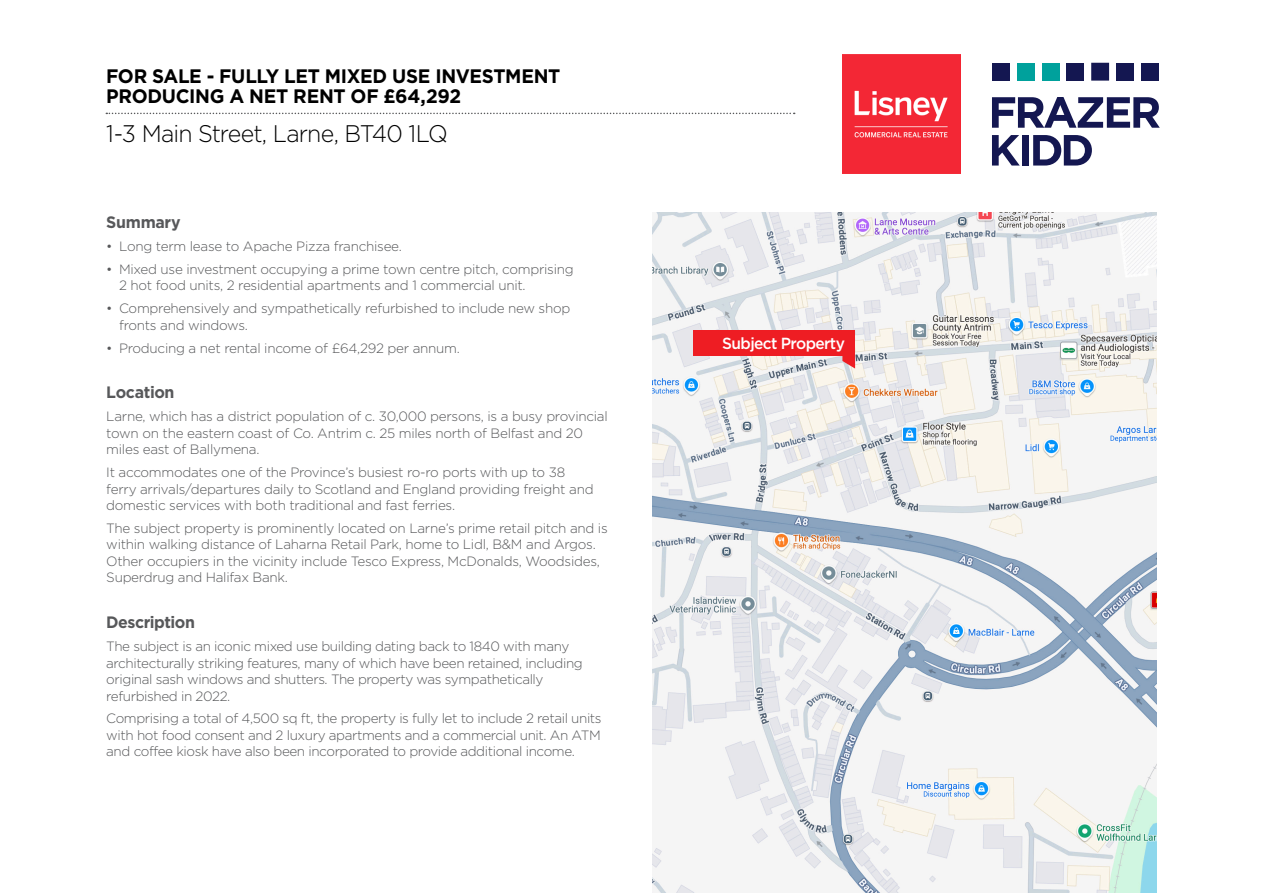
<style>
.page{position:relative;width:1263px;height:893px;background:#fff}
.page>*{position:absolute;margin:0;border:0;box-sizing:border-box;transform-origin:0 0}
.t1{font:300 24px "Gotham";letter-spacing:-.035em;color:#000;scale:.96 1}
.t2{font:700 19.5px/19.5px "Gotham";letter-spacing:-.015em;color:#000}
.t3{font:700 16.5px "Gotham";letter-spacing:-.025em;color:#57585a;scale:.96 1}
.t4{font:500 16.05px "Gotham HTF";letter-spacing:-.04em;color:#fff;scale:.96 1}
.t5{font:300 13.5px/16.5px "Gotham";letter-spacing:-.02em;color:#57585a}
</style>
<div class="page">
<img style="left:653px;top:213px;width:504px;height:680px">
<div style="left:693px;top:331px;width:162px;height:25px;background:#ee1d23"></div>
<svg style="left:842px;top:356px;width:13px;height:13px"></svg>
<svg style="left:106px;top:113px;width:689px;height:1px"></svg>
<img style="left:842px;top:55px;width:119px;height:119px">
<div style="left:992px;top:63px;width:18px;height:18px;background:#141751"></div>
<div style="left:1017px;top:63px;width:18px;height:18px;background:#00a19c"></div>
<div style="left:1041px;top:63px;width:18px;height:18px;background:#00a19c"></div>
<div style="left:1066px;top:63px;width:18px;height:18px;background:#141751"></div>
<div style="left:1091px;top:63px;width:18px;height:18px;background:#141751"></div>
<div style="left:1116px;top:63px;width:18px;height:18px;background:#141751"></div>
<div style="left:1141px;top:63px;width:18px;height:18px;background:#141751"></div>
<svg style="left:992px;top:97px;width:168px;height:31px"></svg>
<svg style="left:992px;top:135px;width:28px;height:31px"></svg>
<div style="left:1022px;top:135px;width:7px;height:31px;background:#141751"></div>
<svg style="left:1033px;top:135px;width:59px;height:31px"></svg>
<p class="t2" style="left:106px;top:66px;width:456px">FOR SALE - FULLY LET MIXED USE INVESTMENT<br>PRODUCING A NET RENT OF £64,292</p>
<p class="t1" style="left:106px;top:120px;width:357px">1-3 Main Street, Larne, BT40 1LQ</p>
<p class="t3" style="left:106px;top:213px;width:79px">Summary</p>
<p class="t5" style="left:106px;top:238px;width:297px">• Long term lease to Apache Pizza franchisee.</p>
<p class="t5" style="left:119px;top:261px;width:456px;text-indent:-13px">• Mixed use investment occupying a prime town centre pitch, comprising<br>2 hot food units, 2 residential apartments and 1 commercial unit.</p>
<p class="t5" style="left:119px;top:300px;width:453px;text-indent:-13px">• Comprehensively and sympathetically refurbished to include new shop fronts and windows.</p>
<p class="t5" style="left:106px;top:339px;width:355px">• Producing a net rental income of £64,292 per annum.</p>
<p class="t3" style="left:106px;top:383px;width:73px">Location</p>
<p class="t5" style="left:106px;top:408px;width:503px">Larne, which has a district population of c. 30,000 persons, is a busy provincial town on the eastern coast of Co. Antrim c. 25 miles north of Belfast and 20 miles east of Ballymena.</p>
<p class="t5" style="left:106px;top:464px;width:489px">It accommodates one of the Province’s busiest ro-ro ports with up to 38 ferry arrivals/departures daily to Scotland and England providing freight and domestic services with both traditional and fast ferries.</p>
<p class="t5" style="left:106px;top:520px;width:503px">The subject property is prominently located on Larne’s prime retail pitch and is within walking distance of Laharna Retail Park, home to Lidl, B&amp;M and Argos.<br>Other occupiers in the vicinity include Tesco Express, McDonalds, Woodsides, Superdrug and Halifax Bank.</p>
<p class="t3" style="left:106px;top:613px;width:94px">Description</p>
<p class="t5" style="left:106px;top:638px;width:478px">The subject is an iconic mixed use building dating back to 1840 with many architecturally striking features, many of which have been retained, including original sash windows and shutters. The property was sympathetically refurbished in 2022.</p>
<p class="t5" style="left:106px;top:710px;width:497px;text-align:justify">Comprising a total of 4,500 sq ft, the property is fully let to include 2 retail units with hot food consent and 2 luxury apartments and a commercial unit. An ATM and coffee kiosk have also been incorporated to provide additional income.</p>
<p class="t4" style="left:722px;top:334px;width:129px">Subject Property</p>
</div>
